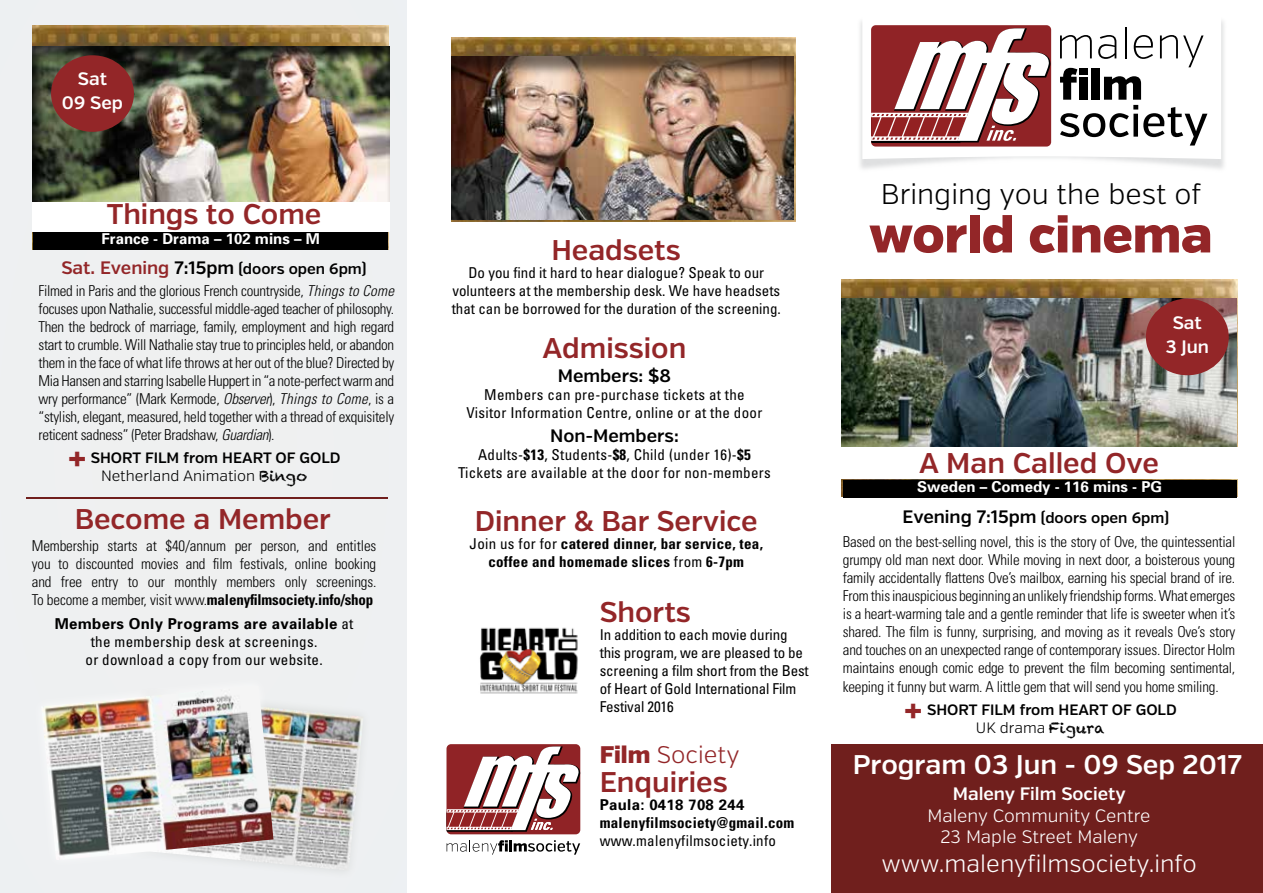
<style>
.page{position:relative;width:1263px;height:893px;background:#fff}
.page>*{position:absolute;margin:0;border:0;box-sizing:border-box;transform-origin:0 0}
.t1{font:900 51.3px "Verb";color:#932628}
.t2{font:600 28.5px "Verb";color:#932628}
.t3{font:300 28.5px "Verb";color:#000}
.t4{font:600 27px "Verb";color:#fff}
.t5{font:300 24px "Verb";color:#fff}
.t6{font:300 24px "Verb";color:#932628}
.t7{font:300 18px/21.6px "Verb";color:#fff;text-align:center}
.t8{font:600 18px/24px "Verb";color:#fff;text-align:center}
.t9{font:600 18px "Verb";color:#000}
.t10{font:300 condensed 15px/18px "Univers";letter-spacing:-.015em;color:#000;text-align:justify}
.t11{font:condensed 15px/18px "Univers";letter-spacing:.02em;color:#000;text-align:center}
.t12{font:condensed 15px/18px "Univers";color:#000;text-align:center}
.t13{font:600 15px/18px "Verb";color:#000;text-align:center}
.t14{font:700 condensed 15px/18px "Univers";letter-spacing:.02em;color:#000;text-align:center}
.t15{font:700 15px "Univers";color:#fff}
.t16{font:700 15px "Univers";letter-spacing:.02em;color:#000}
.s1{font-size:18px;color:#932628}
.s2{font-size:18px}
.s3{font-style:italic}
.s4{font-weight:900;font-size:30px;color:#932628}
.s5{font-weight:300}
.s6{font-family:"Chalkduster";font-weight:400}
.s7{font-weight:700}
.s8{font-weight:700;font-stretch:normal}
.s9{font-weight:400}
.s10{font-weight:900}
</style>
<div class="page">
<div style="left:0;top:0;width:407px;height:893px;background:#eef0f1"></div>
<div style="left:832px;top:744px;width:431px;height:149px;background:#701f1d"></div>
<svg style="left:862px;top:20px;width:352px;height:139px"></svg>
<div style="left:871px;top:25px;width:180px;height:122px;background:#902326;border-radius:5px"></div>
<hr style="left:1125px;top:27px;width:1px;height:31px;background:#000">
<svg style="left:1060px;top:35px;width:147px;height:111px"></svg>
<svg style="left:871px;top:28px;width:180px;height:115px"></svg>
<img style="left:451px;top:37px;width:344px;height:184px">
<div style="left:448px;top:57px;width:348px;height:163px;background:#000;opacity:.51"></div>
<div style="left:446px;top:744px;width:134px;height:90px;background:#902326;border-radius:5px"></div>
<svg style="left:447px;top:840px;width:133px;height:15px"></svg>
<svg style="left:446px;top:746px;width:134px;height:86px"></svg>
<img style="left:842px;top:280px;width:395px;height:216px">
<img style="left:842px;top:298px;width:395px;height:150px">
<div style="left:830px;top:448px;width:418px;height:31px;background:#fff"></div>
<div style="left:1146px;top:299px;width:83px;height:76px;background:#932628;border-radius:50%"></div>
<img style="left:284px;top:708px;width:79px;height:163px">
<img style="left:232px;top:707px;width:52px;height:159px">
<img style="left:42px;top:691px;width:231px;height:169px">
<img style="left:33px;top:26px;width:355px;height:224px">
<div style="left:30px;top:45px;width:360px;height:165px;background:#000;opacity:.75"></div>
<div style="left:32px;top:202px;width:357px;height:29px;background:#fff"></div>
<div style="left:51px;top:55px;width:83px;height:77px;background:#932628;border-radius:50%"></div>
<div style="left:843px;top:480px;width:393px;height:17px;background:#000"></div>
<div style="left:33px;top:232px;width:355px;height:17px;background:#000"></div>
<hr style="left:27px;top:497px;width:361px;height:1px;background:#701f1d">
<img style="left:480px;top:627px;width:98px;height:67px">
<p class="t8" style="left:62px;top:67px;width:63px">Sat<br>09 Sep</p>
<h2 class="t2" style="left:107px;top:197px;width:216px">Things to Come</h2>
<p class="t15" style="left:102px;top:230px;width:220px">France - Drama – 102 mins – M</p>
<p class="t13" style="left:61px;top:260px;width:307px"><span class="s1">Sat. Evening</span> <span class="s2">7:15pm</span> (doors open 6pm)</p>
<p class="t10" style="left:38px;top:282px;width:357px">Filmed in Paris and the glorious French countryside, <span class="s3">Things to Come </span>focuses upon Nathalie, successful middle-aged teacher of philosophy.<br>Then the bedrock of marriage, family, employment and high regard start to crumble. Will Nathalie stay true to principles held, or abandon them in the face of what life throws at her out of the blue? Directed by Mia Hansen and starring Isabelle Huppert in “a note-perfect warm and wry performance” (Mark Kermode, <span class="s3">Observer</span>), <span class="s3">Things to Come</span>, is a “stylish, elegant, measured, held together with a thread of exquisitely reticent sadness” (Peter Bradshaw, <span class="s3">Guardian</span>).</p>
<p class="t13" style="left:68px;top:449px;width:274px"><span class="s4">+</span> SHORT FILM from HEART OF GOLD<br><span class="s5">Netherland Animation</span> <span class="s6">Bingo</span></p>
<h2 class="t2" style="left:75px;top:502px;width:258px">Become a Member</h2>
<p class="t10" style="left:32px;top:537px;width:346px">Membership starts at $40/annum per person, and entitles you to discounted movies and film festivals, online booking and free entry to our monthly members only screenings.<br>To become a member, visit www.<span class="s7">malenyfilmsociety.info/shop</span></p>
<p class="t11" style="left:55px;top:614px;width:300px"><span class="s8">Members Only Programs are available</span> at the membership desk at screenings.<br>or download a copy from our website.</p>
<h2 class="t2" style="left:551px;top:233px;width:131px">Headsets</h2>
<p class="t12" style="left:452px;top:263px;width:331px">Do you find it hard to hear dialogue? Speak to our volunteers at the membership desk. We have headsets that can be borrowed for the duration of the screening.</p>
<h2 class="t2" style="left:543px;top:330px;width:145px">Admission</h2>
<p class="t9" style="left:558px;top:364px;width:115px">Members: $8</p>
<p class="t11" style="left:467px;top:385px;width:297px">Members can pre-purchase tickets at the<br>Visitor Information Centre, online or at the door</p>
<p class="t9" style="left:550px;top:424px;width:130px">Non-Members:</p>
<p class="t11" style="left:458px;top:445px;width:314px">Adults-<span class="s7">$13</span>, Students-<span class="s7">$8</span>, Child (under 16)-<span class="s7">$5<br></span>Tickets are available at the door for non-members</p>
<h2 class="t2" style="left:475px;top:504px;width:284px">Dinner &amp; Bar Service</h2>
<p class="t14" style="left:469px;top:535px;width:295px"><span class="s9">Join us for for</span> catered dinner, bar service, tea, coffee and homemade slices <span class="s9">from</span> 6-7pm</p>
<h2 class="t2" style="left:600px;top:595px;width:93px">Shorts</h2>
<p class="t12" style="left:600px;top:626px;width:211px;text-align:left">In addition to each movie during this program, we are pleased to be screening a film short from the Best of Heart of Gold International Film<br>Festival 2016</p>
<h3 class="t6" style="left:600px;top:741px;width:141px"><span class="s10">Film</span> Society</h3>
<h2 class="t2" style="left:600px;top:765px;width:130px">Enquiries</h2>
<p class="t16" style="left:600px;top:795px;width:146px">Paula: 0418 708 244</p>
<p class="t14" style="left:600px;top:813px;width:196px">malenyfilmsociety@gmail.com</p>
<p class="t11" style="left:600px;top:831px;width:178px">www.malenyfilmsociety.info</p>
<h2 class="t3" style="left:881px;top:177px;width:322px">Bringing you the best of</h2>
<h1 class="t1" style="left:869px;top:203px;width:345px">world cinema</h1>
<p class="t8" style="left:1166px;top:311px;width:45px">Sat<br>3 Jun</p>
<h2 class="t2" style="left:919px;top:445px;width:241px">A Man Called Ove</h2>
<p class="t15" style="left:917px;top:478px;width:247px">Sweden – Comedy - 116 mins - PG</p>
<p class="t13" style="left:903px;top:509px;width:268px"><span class="s2">Evening 7:15pm</span> (doors open 6pm)</p>
<p class="t10" style="left:843px;top:533px;width:394px">Based on the best-selling novel, this is the story of Ove, the quintessential grumpy old man next door. While moving in next door, a boisterous young family accidentally flattens Ove’s mailbox, earning his special brand of ire.<br>From this inauspicious beginning an unlikely friendship forms. What emerges is a heart-warming tale and a gentle reminder that life is sweeter when it’s shared. The film is funny, surprising, and moving as it reveals Ove’s story and touches on an unexpected range of contemporary issues. Director Holm maintains enough comic edge to prevent the film becoming sentimental, keeping it funny but warm. A little gem that will send you home smiling.</p>
<p class="t13" style="left:904px;top:701px;width:274px"><span class="s4">+</span> SHORT FILM from HEART OF GOLD<br><span class="s5">UK drama</span> <span class="s6">Figura</span></p>
<h3 class="t4" style="left:853px;top:748px;width:390px">Program 03 Jun - 09 Sep 2017</h3>
<p class="t8" style="left:953px;top:782px;width:175px">Maleny Film Society</p>
<p class="t7" style="left:927px;top:805px;width:225px">Maleny Community Centre<br>23 Maple Street Maleny</p>
<h3 class="t5" style="left:881px;top:849px;width:317px">www.malenyfilmsociety.info</h3>
</div>
